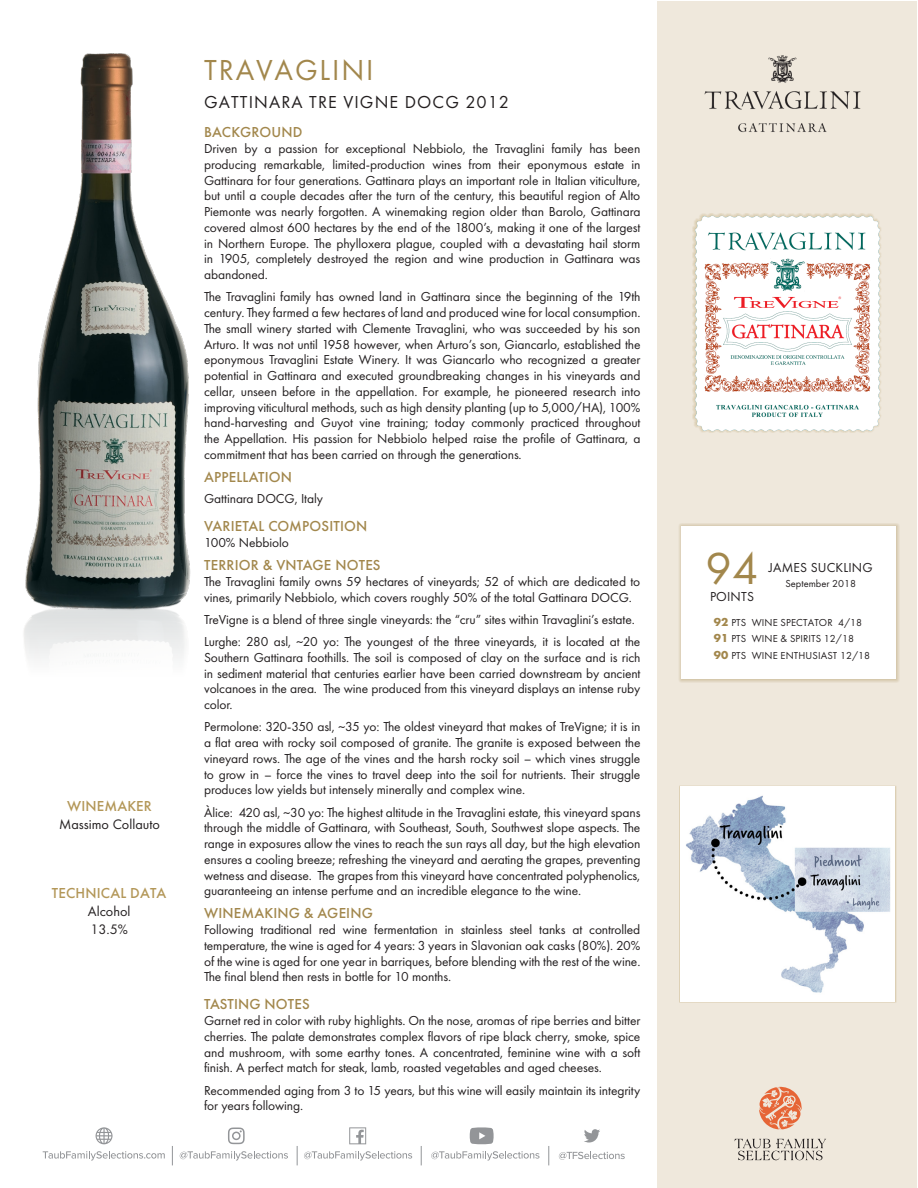
<style>
.page{position:relative;width:918px;height:1188px;background:#fff}
.page>*{position:absolute;margin:0;border:0;box-sizing:border-box;transform-origin:0 0}
.t1{font:46.5px "Futura PT";color:#a2874c}
.t2{font:30px "Futura PT";letter-spacing:.06em;color:#a2874c}
.t3{font:18px "Futura PT";letter-spacing:.06em;color:#231f20}
.Para_Head{font:500 15px "Futura PT";letter-spacing:.01em;color:#a2874c}
.Para_Head-2{font:500 15px "Futura PT";letter-spacing:.01em;color:#b39758}
.t4{font:14.25px/18px "Futura PT";color:#231f20}
.Para_Body{font:13.5px/15.8px "Futura PT";letter-spacing:-.01em;color:#231f20;text-align:justify}
.Para_Body-2{font:13.5px "Futura PT";letter-spacing:.01em;color:#231f20}
.t5{font:10.5px "Futura PT";letter-spacing:.01em;color:#231f20}
.s1{font-weight:700;font-size:12px;color:#a2874c}
</style>
<div class="page">
<div style="left:658px;top:1px;width:259px;height:1186px;background:#efe8dc"></div>
<img style="left:692px;top:213px;width:189px;height:220px">
<div style="left:679px;top:786px;width:217px;height:217px;background:#fff"></div>
<img style="left:686px;top:795px;width:205px;height:198px">
<img style="left:704px;top:55px;width:157px;height:78px">
<img style="left:25px;top:53px;width:166px;height:572px">
<svg style="left:559px;top:1152px;width:66px;height:8px"></svg>
<svg style="left:43px;top:1151px;width:122px;height:10px"></svg>
<svg style="left:180px;top:1151px;width:108px;height:10px"></svg>
<svg style="left:304px;top:1151px;width:108px;height:10px"></svg>
<svg style="left:431px;top:1151px;width:109px;height:10px"></svg>
<svg style="left:549px;top:1146px;width:1px;height:19px"></svg>
<svg style="left:297px;top:1146px;width:1px;height:19px"></svg>
<svg style="left:172px;top:1146px;width:1px;height:19px"></svg>
<svg style="left:349px;top:1127px;width:17px;height:17px"></svg>
<svg style="left:228px;top:1128px;width:17px;height:16px"></svg>
<svg style="left:421px;top:1146px;width:1px;height:19px"></svg>
<svg style="left:584px;top:1129px;width:16px;height:14px"></svg>
<svg style="left:96px;top:1127px;width:17px;height:17px"></svg>
<svg style="left:470px;top:1127px;width:24px;height:17px"></svg>
<svg style="left:734px;top:1139px;width:92px;height:21px"></svg>
<svg style="left:759px;top:1087px;width:43px;height:42px"></svg>
<div style="left:678px;top:523px;width:221px;height:160px;background:#a2874c;opacity:.65"></div>
<div style="left:681px;top:526px;width:215px;height:154px;background:#fff"></div>
<p class="Para_Head-2" style="left:67px;top:797px;width:86px">WINEMAKER</p>
<p class="t4" style="left:59px;top:815px;width:102px">Massimo Collauto</p>
<p class="Para_Head-2" style="left:52px;top:884px;width:116px">TECHNICAL DATA</p>
<p class="t4" style="left:88px;top:902px;width:44px">Alcohol<br>13.5%</p>
<p class="t2" style="left:204px;top:53px;width:171px">TRAVAGLINI</p>
<p class="t3" style="left:204px;top:92px;width:306px">GATTINARA TRE VIGNE DOCG 2012</p>
<p class="Para_Head" style="left:204px;top:123px;width:100px">BACKGROUND</p>
<p class="Para_Body" style="left:204px;top:141px;width:438px">Driven by a passion for exceptional Nebbiolo, the Travaglini family has been producing remarkable, limited-production wines from their eponymous estate in Gattinara for four generations. Gattinara plays an important role in Italian viticulture, but until a couple decades after the turn of the century, this beautiful region of Alto Piemonte was nearly forgotten. A winemaking region older than Barolo, Gattinara covered almost 600 hectares by the end of the 1800’s, making it one of the largest in Northern Europe. The phylloxera plague, coupled with a devastating hail storm in 1905, completely destroyed the region and wine production in Gattinara was abandoned.</p>
<p class="Para_Body" style="left:204px;top:289px;width:438px">The Travaglini family has owned land in Gattinara since the beginning of the 19th century. They farmed a few hectares of land and produced wine for local consumption.<br>The small winery started with Clemente Travaglini, who was succeeded by his son Arturo. It was not until 1958 however, when Arturo’s son, Giancarlo, established the eponymous Travaglini Estate Winery. It was Giancarlo who recognized a greater potential in Gattinara and executed groundbreaking changes in his vineyards and cellar, unseen before in the appellation. For example, he pioneered research into improving viticultural methods, such as high density planting (up to 5,000/HA), 100% hand-harvesting and Guyot vine training; today commonly practiced throughout the Appellation. His passion for Nebbiolo helped raise the profile of Gattinara, a commitment that has been carried on through the generations.</p>
<p class="Para_Head" style="left:204px;top:468px;width:89px">APPELLATION</p>
<p class="Para_Body" style="left:204px;top:491px;width:120px">Gattinara DOCG, Italy</p>
<p class="Para_Head" style="left:204px;top:517px;width:165px">VARIETAL COMPOSITION</p>
<p class="Para_Body" style="left:204px;top:535px;width:86px">100% Nebbiolo</p>
<p class="Para_Head" style="left:204px;top:556px;width:178px">TERRIOR &amp; VNTAGE NOTES</p>
<p class="Para_Body" style="left:204px;top:573px;width:438px">The Travaglini family owns 59 hectares of vineyards; 52 of which are dedicated to vines, primarily Nebbiolo, which covers roughly 50% of the total Gattinara DOCG.</p>
<p class="Para_Body" style="left:204px;top:611px;width:432px">TreVigne is a blend of three single vineyards: the “cru” sites within Travaglini’s estate.</p>
<p class="Para_Body" style="left:204px;top:634px;width:438px">Lurghe: 280 asl, ~20 yo: The youngest of the three vineyards, it is located at the Southern Gattinara foothills. The soil is composed of clay on the surface and is rich in sediment material that centuries earlier have been carried downstream by ancient volcanoes in the area. The wine produced from this vineyard displays an intense ruby color.</p>
<p class="Para_Body" style="left:204px;top:719px;width:438px">Permolone: 320-350 asl, ~35 yo: The oldest vineyard that makes of TreVigne; it is in a flat area with rocky soil composed of granite. The granite is exposed between the vineyard rows. The age of the vines and the harsh rocky soil – which vines struggle to grow in – force the vines to travel deep into the soil for nutrients. Their struggle produces low yields but intensely minerally and complex wine.</p>
<p class="Para_Body" style="left:204px;top:804px;width:438px">Àlice: 420 asl, ~30 yo: The highest altitude in the Travaglini estate, this vineyard spans through the middle of Gattinara, with Southeast, South, Southwest slope aspects. The range in exposures allow the vines to reach the sun rays all day, but the high elevation ensures a cooling breeze; refreshing the vineyard and aerating the grapes, preventing wetness and disease. The grapes from this vineyard have concentrated polyphenolics, guaranteeing an intense perfume and an incredible elegance to the wine.</p>
<p class="Para_Head" style="left:204px;top:904px;width:170px">WINEMAKING &amp; AGEING</p>
<p class="Para_Body" style="left:204px;top:922px;width:438px">Following traditional red wine fermentation in stainless steel tanks at controlled temperature, the wine is aged for 4 years: 3 years in Slavonian oak casks (80%). 20% of the wine is aged for one year in barriques, before blending with the rest of the wine.<br>The final blend then rests in bottle for 10 months.</p>
<p class="Para_Head" style="left:204px;top:995px;width:107px">TASTING NOTES</p>
<p class="Para_Body" style="left:204px;top:1013px;width:438px">Garnet red in color with ruby highlights. On the nose, aromas of ripe berries and bitter cherries. The palate demonstrates complex flavors of ripe black cherry, smoke, spice and mushroom, with some earthy tones. A concentrated, feminine wine with a soft finish. A perfect match for steak, lamb, roasted vegetables and aged cheeses.</p>
<p class="Para_Body" style="left:204px;top:1082px;width:438px">Recommended aging from 3 to 15 years, but this wine will easily maintain its integrity for years following.</p>
<p class="t1" style="left:706px;top:541px;width:54px">94</p>
<p class="Para_Body" style="left:710px;top:588px;width:45px">POINTS</p>
<p class="Para_Body-2" style="left:769px;top:559px;width:105px">JAMES SUCKLING</p>
<p class="t5" style="left:785px;top:577px;width:72px">September 2018</p>
<p class="t5" style="left:714px;top:616px;width:150px"><span class="s1">92</span> PTS WINE SPECTATOR 4/18</p>
<p class="t5" style="left:714px;top:633px;width:142px"><span class="s1">91</span> PTS WINE &amp; SPIRITS 12/18</p>
<p class="t5" style="left:714px;top:649px;width:158px"><span class="s1">90</span> PTS WINE ENTHUSIAST 12/18</p>
</div>
